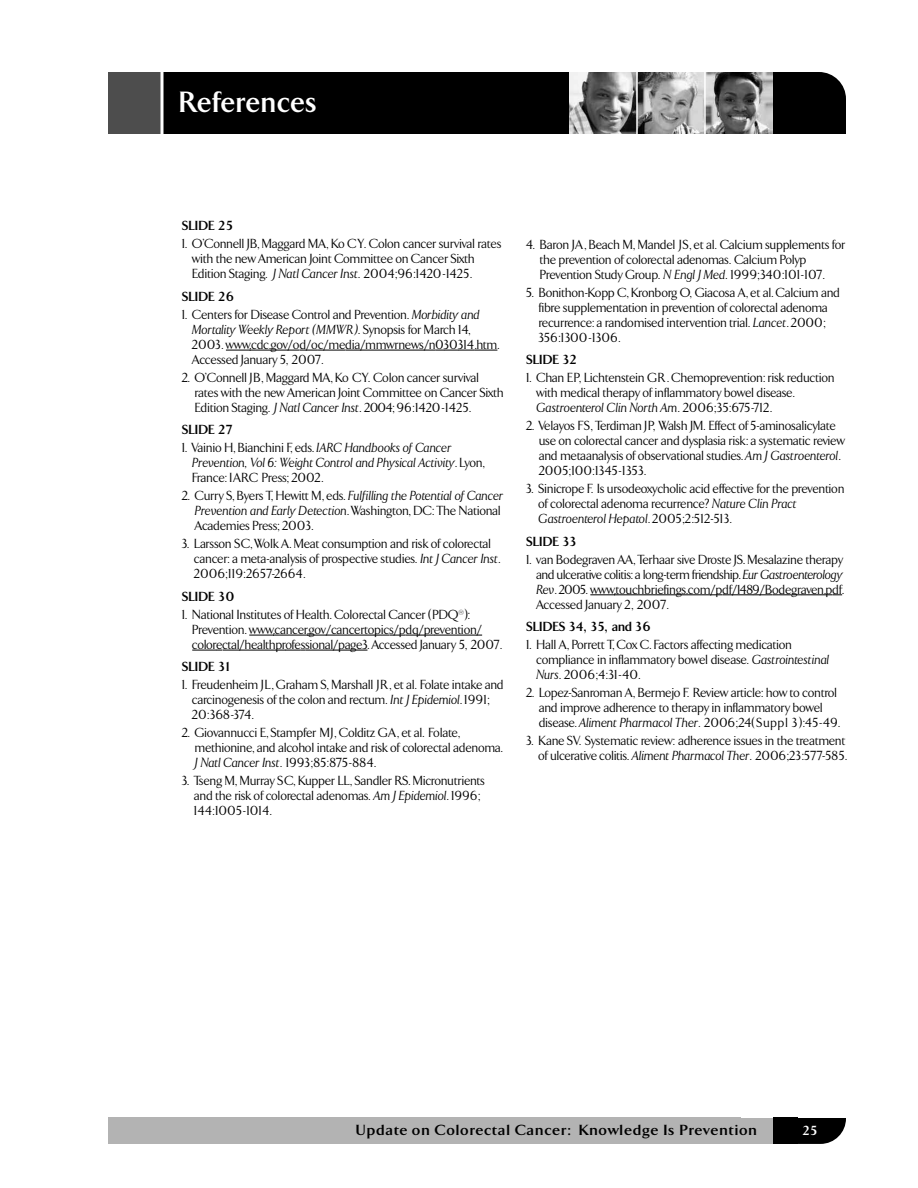
<style>
.page{position:relative;width:918px;height:1188px;background:#fff}
.page>*{position:absolute;margin:0;border:0;box-sizing:border-box;transform-origin:0 0}
.t1{font:700 30px "TF Arrow";letter-spacing:.03em;color:#fff}
.t2{font:700 15px "TF Arrow";letter-spacing:.06em;color:#000;scale:1.08 1}
.t3{font:13.5px/15px "TF Arrow";color:#000}
.t4{font:italic 13.5px/15px "TF Arrow";letter-spacing:-.03em;color:#000}
.t5{font:700 13.5px "TF Arrow";color:#000}
.t6{font:700 13.5px "TF Arrow";color:#fff}
.s1{font-style:italic}
.s2{font-style:normal}
</style>
<div class="page">
<div style="left:108px;top:1118px;width:678px;height:26px;background:#b3b3b3"></div>
<div style="left:108px;top:72px;width:738px;height:136px;background:#000;border-radius:27px"></div>
<div style="left:108px;top:72px;width:54px;height:96px;background:#4d4d4d"></div>
<svg style="left:160px;top:72px;width:4px;height:62px"></svg>
<div style="left:773px;top:1093px;width:73px;height:51px;background:#000;border-radius:25px"></div>
<img style="left:569px;top:72px;width:203px;height:62px">
<hr style="left:636px;top:69px;width:2px;height:69px;background:#fff">
<hr style="left:704px;top:70px;width:2px;height:68px;background:#fff">
<div style="left:741px;top:1086px;width:146px;height:32px;background:#fff"></div>
<div style="left:773px;top:1118px;width:25px;height:26px;background:#000"></div>
<div style="left:48px;top:134px;width:810px;height:82px;background:#fff"></div>
<svg style="left:226px;top:350px;width:24px;height:1px"></svg>
<hr style="left:250px;top:350px;width:50px;height:1px;background:#000">
<svg style="left:300px;top:350px;width:45px;height:1px"></svg>
<hr style="left:346px;top:350px;width:90px;height:1px;background:#000">
<svg style="left:436px;top:350px;width:61px;height:1px"></svg>
<svg style="left:249px;top:635px;width:24px;height:1px"></svg>
<hr style="left:273px;top:635px;width:35px;height:1px;background:#000">
<hr style="left:307px;top:635px;width:82px;height:1px;background:#000">
<svg style="left:389px;top:635px;width:45px;height:1px"></svg>
<hr style="left:434px;top:635px;width:48px;height:1px;background:#000">
<svg style="left:192px;top:650px;width:30px;height:1px"></svg>
<hr style="left:222px;top:650px;width:64px;height:1px;background:#000">
<svg style="left:286px;top:650px;width:19px;height:1px"></svg>
<hr style="left:305px;top:650px;width:62px;height:1px;background:#000">
<svg style="left:590px;top:595px;width:24px;height:1px"></svg>
<hr style="left:614px;top:595px;width:68px;height:1px;background:#000">
<hr style="left:682px;top:595px;width:40px;height:1px;background:#000">
<hr style="left:723px;top:595px;width:30px;height:1px;background:#000">
<svg style="left:753px;top:595px;width:48px;height:1px"></svg>
<hr style="left:801px;top:595px;width:32px;height:1px;background:#000">
<h1 class="t1" style="left:179px;top:91px;width:140px">References</h1>
<p class="t5" style="left:182px;top:221px;width:52px">SLIDE 2 5</p>
<p class="t3" style="left:192px;top:238px;width:311px;text-indent:-10px">1. O’Connell JB, Maggard MA, Ko C Y. Colon cancer survival rates with the new American Joint Committee on Cancer Sixth<br>Edition Staging. <span class="s1">J Natl Cancer Inst</span>. 2004;96:1420-1425.</p>
<p class="t5" style="left:182px;top:292px;width:53px">SLIDE 2 6</p>
<p class="t3" style="left:192px;top:308px;width:309px;text-indent:-10px">1. Centers for Disease Control and Prevention. <span class="s1">Morbidity and Mortality Weekly Report (MMWR)</span>. Synopsis for March 14, 2003. www.cdc.gov/od/oc/media/mmwrnews/n030314.htm.<br>Accessed January 5, 2007.</p>
<p class="t3" style="left:195px;top:371px;width:310px;text-indent:-13px">2. O’Connell JB, Maggard MA, Ko CY. Colon cancer survival rates with the new American Joint Committee on Cancer Sixth<br>Edition Staging. <span class="s1">J Natl Cancer Inst</span>. 2004; 96:1420-1425.</p>
<p class="t5" style="left:182px;top:425px;width:51px">SLIDE 2 7</p>
<p class="t4" style="left:192px;top:442px;width:294px;text-indent:-10px"><span class="s2">1. Vainio H, Bianchini F, eds.</span> IARC Handbooks of Cancer<br>Prevention, Vol 6: Weight Control and Physical Activity<span class="s2">. Lyon,<br>France: IARC Press; 2002.</span></p>
<p class="t3" style="left:195px;top:490px;width:310px;text-indent:-13px">2. Curry S, Byers T, Hewitt M, eds. <span class="s1">Fulfilling the Potential of Cancer<br>Prevention and Early Detection</span>. Washington, DC: The National<br>Academies Press; 2003.</p>
<p class="t3" style="left:194px;top:538px;width:307px;text-indent:-12px">3. Larsson SC, Wolk A. Meat consumption and risk of colorectal cancer: a meta-analysis of prospective studies. <span class="s1">Int J Cancer Inst</span>.<br>2006;119:2657-2664.</p>
<p class="t5" style="left:182px;top:592px;width:54px">SLIDE 30</p>
<p class="t3" style="left:192px;top:608px;width:311px;text-indent:-10px">1. National Institutes of Health. Colorectal Cancer (PDQ®):<br>Prevention. www.cancer.gov/cancertopics/pdq/prevention/ colorectal/healthprofessional/page3. Accessed January 5, 2007.</p>
<p class="t5" style="left:182px;top:662px;width:49px">SLIDE 31</p>
<p class="t3" style="left:192px;top:679px;width:313px;text-indent:-10px">1. Freudenheim JL, Graham S, Marshall JR , et al. Folate intake and carcinogenesis of the colon and rectum. <span class="s1">Int J Epidemiol</span>. 1991;<br>20:368-374.</p>
<p class="t3" style="left:195px;top:727px;width:309px;text-indent:-13px">2. Giovannucci E, Stampfer MJ, Colditz GA, et al. Folate, methionine, and alcohol intake and risk of colorectal adenoma.<br><span class="s1">J Natl Cancer Inst</span>. 1993;85:875-884.</p>
<p class="t3" style="left:194px;top:775px;width:292px;text-indent:-12px">3. Tseng M, Murray SC, Kupper LL, Sandler RS. Micronutrients and the risk of colorectal adenomas. <span class="s1">Am J Epidemiol</span>. 1996;<br>144:1005-1014.</p>
<p class="t3" style="left:540px;top:238px;width:307px;text-indent:-14px">4. Baron JA, Beach M, Mandel JS, et al. Calcium supplements for the prevention of colorectal adenomas. Calcium Polyp<br>Prevention Study Group. <span class="s1">N Engl J Med</span>. 1999;340:101-107.</p>
<p class="t3" style="left:539px;top:286px;width:303px;text-indent:-12px">5. Bonithon-Kopp C, Kronborg O, Giacosa A, et al. Calcium and fibre supplementation in prevention of colorectal adenoma recurrence: a randomised intervention trial. <span class="s1">Lancet</span>. 2000; 356:1300-1306.</p>
<p class="t5" style="left:526px;top:355px;width:51px">SLIDE 32</p>
<p class="t3" style="left:536px;top:372px;width:300px;text-indent:-10px">1. Chan EP, Lichtenstein GR . Chemoprevention: risk reduction with medical therapy of inflammatory bowel disease.<br><span class="s1">Gastroenterol Clin North Am</span>. 2006;35:675-712.</p>
<p class="t3" style="left:539px;top:420px;width:307px;text-indent:-13px">2. Velayos FS, Terdiman JP, Walsh JM. Effect of 5-aminosalicylate use on colorectal cancer and dysplasia risk: a systematic review and metaanalysis of observational studies. <span class="s1">Am J Gastroenterol</span>.<br>2005;100:1345-1353.</p>
<p class="t3" style="left:539px;top:483px;width:307px;text-indent:-12px">3. Sinicrope F. Is ursodeoxycholic acid effective for the prevention of colorectal adenoma recurrence? <span class="s1">Nature Clin Pract<br>Gastroenterol Hepatol</span>. 2005;2:512-513.</p>
<p class="t5" style="left:526px;top:537px;width:51px">SLIDE 33</p>
<p class="t3" style="left:536px;top:553px;width:309px;text-align:justify;text-indent:-10px">1. van Bodegraven AA, Terhaar sive Droste JS. Mesalazine therapy and ulcerative colitis: a long-term friendship. <span class="s1">Eur Gastroenterology Rev</span>. 2005. www.touchbriefings.com/pdf/1489/Bodegraven.pdf.<br>Accessed January 2, 2007.</p>
<p class="t5" style="left:526px;top:622px;width:125px">SLIDES 34, 35, and 36</p>
<p class="t3" style="left:536px;top:639px;width:295px;text-indent:-10px">1. Hall A, Porrett T, Cox C. Factors affecting medication compliance in inflammatory bowel disease. <span class="s1">Gastrointestinal<br>Nurs</span>. 2006;4:31-40.</p>
<p class="t3" style="left:539px;top:687px;width:303px;text-indent:-13px">2. Lopez-Sanroman A, Bermejo F. Review article: how to control and improve adherence to therapy in inflammatory bowel disease. <span class="s1">Aliment Pharmacol Ther</span>. 2006;24(Suppl 3):45-49.</p>
<p class="t3" style="left:526px;top:735px;width:322px;text-align:right">3. Kane SV. Systematic review: adherence issues in the treatment of ulcerative colitis. <span class="s1">Aliment Pharmacol Ther</span>. 2006;23:577-585.</p>
<p class="t2" style="left:356px;top:1124px;width:373px">Update on Colorectal Cancer: Knowledge Is Prevention</p>
<p class="t6" style="left:803px;top:1126px;width:15px">25</p>
</div>
